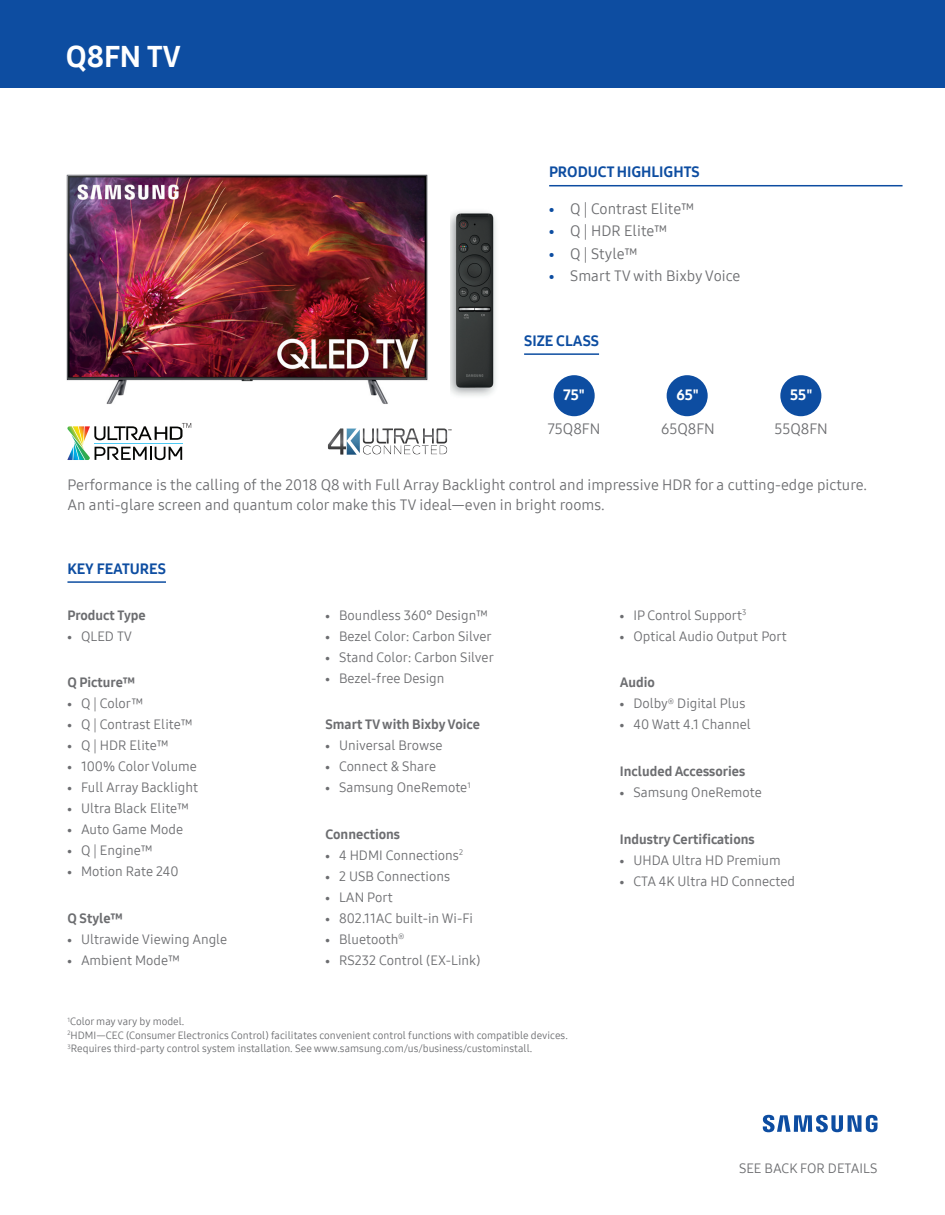
<style>
.page{position:relative;width:945px;height:1215px;background:#fff}
.page>*{position:absolute;margin:0;border:0;box-sizing:border-box;transform-origin:0 0}
.t1{font:30px "Samsung One 800";color:#fff}
.t2{font:15px/19.5px "Samsung One 400";color:#6c6d70}
.t3{font:15px "Samsung One 800";color:#0d4da1}
.t4{font:15px "Samsung One 800";color:#fff}
.t5{font:13.5px "Samsung One 400";color:#6c6d70}
.t6{font:13.5px "Samsung One 800";color:#6c6d70}
.t7{font:10.5px/13.5px "Samsung One 400";color:#6c6d70}
.s1{font-family:"Samsung Inter Face";font-size:10.5px;color:#0d4da1}
.s2{font-family:"Samsung Inter Face";font-size:9px}
</style>
<div class="page">
<div style="left:0;top:0;width:945px;height:87px;background:#0d4da1"></div>
<img style="left:450px;top:186px;width:218px;height:231px">
<img style="left:66px;top:174px;width:362px;height:230px">
<svg style="left:763px;top:1115px;width:115px;height:17px"></svg>
<hr style="left:549px;top:185px;width:354px;height:1px;background:#0d4da1">
<hr style="left:524px;top:353px;width:75px;height:2px;background:#0d4da1">
<hr style="left:67px;top:581px;width:99px;height:2px;background:#0d4da1">
<hr style="left:94px;top:443px;width:88px;height:1px;background:#4ecaf4">
<svg style="left:95px;top:447px;width:87px;height:13px"></svg>
<img style="left:67px;top:426px;width:6px;height:9px">
<img style="left:73px;top:426px;width:10px;height:9px">
<img style="left:84px;top:426px;width:6px;height:9px">
<img style="left:71px;top:435px;width:19px;height:25px">
<img style="left:67px;top:446px;width:6px;height:14px">
<svg style="left:94px;top:423px;width:97px;height:17px"></svg>
<svg style="left:328px;top:428px;width:124px;height:27px"></svg>
<div style="left:554px;top:375px;width:41px;height:41px;background:#0d4da1;border-radius:50%"></div>
<div style="left:667px;top:375px;width:41px;height:41px;background:#0d4da1;border-radius:50%"></div>
<div style="left:780px;top:375px;width:41px;height:41px;background:#0d4da1;border-radius:50%"></div>
<h1 class="t1" style="left:66px;top:39px;width:117px">Q8FN TV</h1>
<p class="t3" style="left:549px;top:163px;width:152px">PRODUCT HIGHLIGHTS</p>
<p class="t2" style="left:549px;top:199px;width:147px"><span class="s1">•</span> Q | Contrast Elite™</p>
<p class="t2" style="left:549px;top:221px;width:120px"><span class="s1">•</span> Q | HDR Elite™</p>
<p class="t2" style="left:549px;top:244px;width:90px"><span class="s1">•</span> Q | Style™</p>
<p class="t2" style="left:549px;top:266px;width:193px"><span class="s1">•</span> Smart TV with Bixby Voice</p>
<p class="t3" style="left:524px;top:332px;width:76px">SIZE CLASS</p>
<p class="t4" style="left:563px;top:386px;width:23px">75"</p>
<p class="t2" style="left:548px;top:420px;width:54px">75Q8FN</p>
<p class="t4" style="left:676px;top:386px;width:24px">65"</p>
<p class="t2" style="left:661px;top:420px;width:55px">65Q8FN</p>
<p class="t4" style="left:790px;top:386px;width:24px">55"</p>
<p class="t2" style="left:774px;top:420px;width:55px">55Q8FN</p>
<p class="t2" style="left:68px;top:475px;width:801px">Performance is the calling of the 2018 Q8 with Full Array Backlight control and impressive HDR for a cutting-edge picture.<br>An anti-glare screen and quantum color make this TV ideal—even in bright rooms.</p>
<p class="t3" style="left:67px;top:560px;width:100px">KEY FEATURES</p>
<p class="t6" style="left:68px;top:607px;width:80px">Product Type</p>
<p class="t5" style="left:68px;top:628px;width:66px"><span class="s2">•</span> QLED TV</p>
<p class="t6" style="left:67px;top:675px;width:69px">Q Picture™</p>
<p class="t5" style="left:68px;top:696px;width:77px"><span class="s2">•</span> Q | Color™</p>
<p class="t5" style="left:68px;top:717px;width:127px"><span class="s2">•</span> Q | Contrast Elite™</p>
<p class="t5" style="left:68px;top:738px;width:103px"><span class="s2">•</span> Q | HDR Elite™</p>
<p class="t5" style="left:68px;top:759px;width:131px"><span class="s2">•</span> 100% Color Volume</p>
<p class="t5" style="left:68px;top:780px;width:132px"><span class="s2">•</span> Full Array Backlight</p>
<p class="t5" style="left:68px;top:801px;width:123px"><span class="s2">•</span> Ultra Black Elite™</p>
<p class="t5" style="left:68px;top:822px;width:117px"><span class="s2">•</span> Auto Game Mode</p>
<p class="t5" style="left:68px;top:843px;width:87px"><span class="s2">•</span> Q | Engine™</p>
<p class="t5" style="left:68px;top:864px;width:113px"><span class="s2">•</span> Motion Rate 240</p>
<p class="t6" style="left:67px;top:910px;width:57px">Q Style™</p>
<p class="t5" style="left:68px;top:931px;width:161px"><span class="s2">•</span> Ultrawide Viewing Angle</p>
<p class="t5" style="left:68px;top:952px;width:114px"><span class="s2">•</span> Ambient Mode™</p>
<p class="t5" style="left:326px;top:607px;width:164px"><span class="s2">•</span> Boundless 360° Design™</p>
<p class="t5" style="left:326px;top:628px;width:168px"><span class="s2">•</span> Bezel Color: Carbon Silver</p>
<p class="t5" style="left:326px;top:649px;width:170px"><span class="s2">•</span> Stand Color: Carbon Silver</p>
<p class="t5" style="left:326px;top:670px;width:120px"><span class="s2">•</span> Bezel-free Design</p>
<p class="t6" style="left:326px;top:717px;width:156px">Smart TV with Bixby Voice</p>
<p class="t5" style="left:326px;top:738px;width:119px"><span class="s2">•</span> Universal Browse</p>
<p class="t5" style="left:326px;top:759px;width:112px"><span class="s2">•</span> Connect &amp; Share</p>
<p class="t5" style="left:326px;top:780px;width:147px"><span class="s2">•</span> Samsung OneRemote<sup>1</sup></p>
<p class="t6" style="left:326px;top:826px;width:76px">Connections</p>
<p class="t5" style="left:326px;top:847px;width:139px"><span class="s2">•</span> 4 HDMI Connections<sup>2</sup></p>
<p class="t5" style="left:326px;top:868px;width:126px"><span class="s2">•</span> 2 USB Connections</p>
<p class="t5" style="left:326px;top:889px;width:69px"><span class="s2">•</span> LAN Port</p>
<p class="t5" style="left:326px;top:910px;width:149px"><span class="s2">•</span> 802.11AC built-in Wi-Fi</p>
<p class="t5" style="left:326px;top:931px;width:80px"><span class="s2">•</span> Bluetooth<sup>®</sup></p>
<p class="t5" style="left:326px;top:952px;width:157px"><span class="s2">•</span> RS232 Control (EX-Link)</p>
<p class="t7" style="left:68px;top:1015px;width:502px"><sup>1</sup>Color may vary by model.<br><sup>2</sup>HDMI—CEC (Consumer Electronics Control) facilitates convenient control functions with compatible devices.<br><sup>3</sup>Requires third-party control system installation. See www.samsung.com/us/business/custominstall.</p>
<p class="t5" style="left:620px;top:607px;width:128px"><span class="s2">•</span> IP Control Support<sup>3</sup></p>
<p class="t5" style="left:620px;top:628px;width:169px"><span class="s2">•</span> Optical Audio Output Port</p>
<p class="t6" style="left:620px;top:675px;width:37px">Audio</p>
<p class="t5" style="left:620px;top:696px;width:127px"><span class="s2">•</span> Dolby<sup>®</sup> Digital Plus</p>
<p class="t5" style="left:620px;top:717px;width:132px"><span class="s2">•</span> 40 Watt 4.1 Channel</p>
<p class="t6" style="left:620px;top:763px;width:127px">Included Accessories</p>
<p class="t5" style="left:620px;top:784px;width:143px"><span class="s2">•</span> Samsung OneRemote</p>
<p class="t6" style="left:620px;top:831px;width:136px">Industry Certifications</p>
<p class="t5" style="left:620px;top:852px;width:162px"><span class="s2">•</span> UHDA Ultra HD Premium</p>
<p class="t5" style="left:620px;top:873px;width:177px"><span class="s2">•</span> CTA 4K Ultra HD Connected</p>
<p class="t5" style="left:739px;top:1160px;width:140px">SEE BACK FOR DETAILS</p>
</div>
